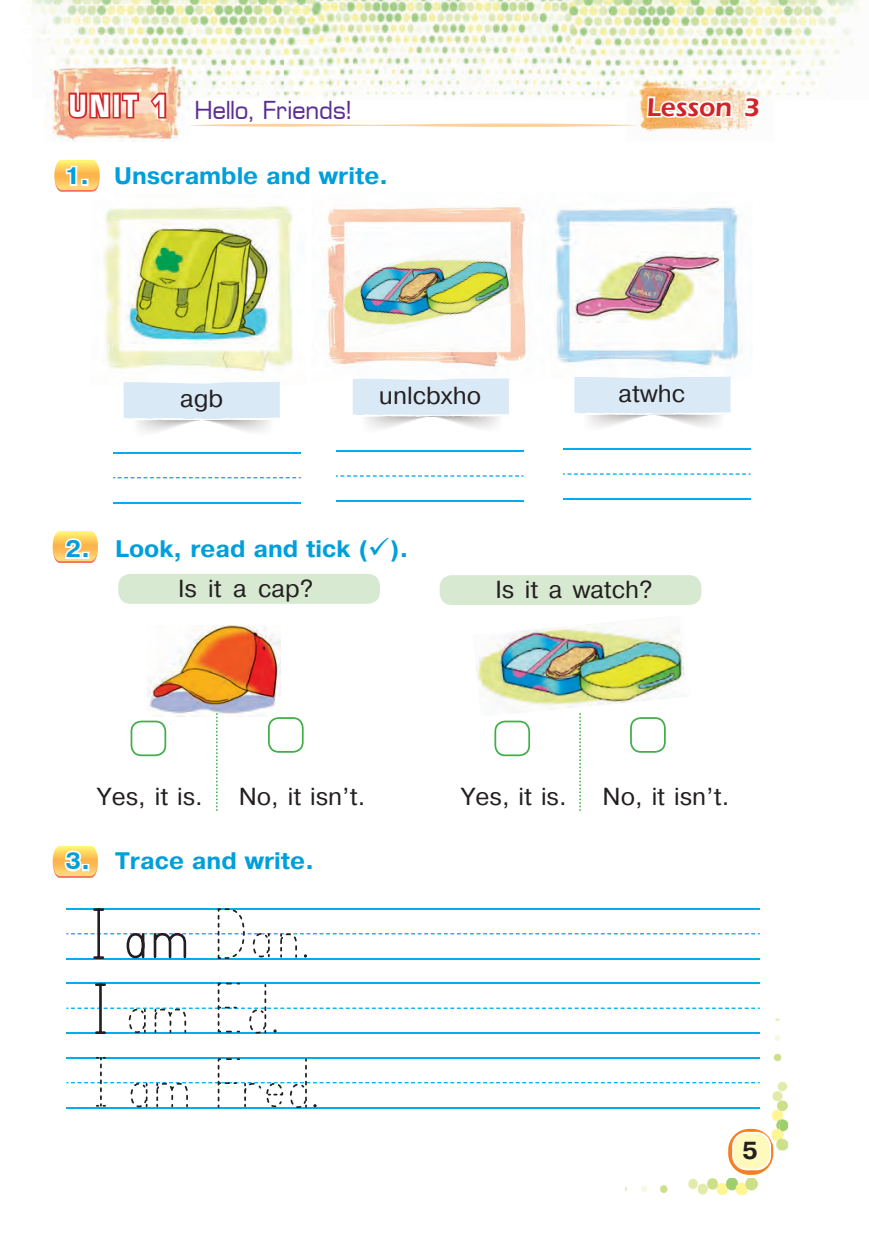
<style>
.page{position:relative;width:869px;height:1241px;background:#fff}
.page>*{position:absolute;margin:0;border:0;box-sizing:border-box;transform-origin:0 0}
.t1{font:29.75px "Euro Style Normal";letter-spacing:.05em;color:#5b2e91}
.t2{font:700 29.75px "Europe";color:#fff;scale:.78 1}
.t3{font:26.25px "Eras CE Black";color:#d1232a}
.t4{font:24.5px "Pragmatica CTT";color:#231f20}
.t5{font:700 24.5px "Pragmatica CTT";color:#231f20}
.t6{font:700 22.75px "Ukrainian Pragmatica";color:#009fda}
</style>
<div class="page">
<svg style="left:727px;top:1128px;width:45px;height:46px"></svg>
<img style="left:28px;top:0;width:162px;height:96px">
<img style="left:762px;top:0;width:98px;height:97px">
<img style="left:771px;top:1018px;width:16px;height:132px">
<svg style="left:731px;top:1131px;width:41px;height:39px;background:#fdecb9"></svg>
<img style="left:779px;top:1107px;width:8px;height:39px">
<img style="left:625px;top:1178px;width:131px;height:16px">
<img style="left:640px;top:69px;width:134px;height:63px">
<img style="left:45px;top:57px;width:144px;height:85px">
<svg style="left:67px;top:91px;width:45px;height:30px"></svg>
<div style="left:113px;top:93px;width:8px;height:25px;border:4px solid #d1232a"></div>
<svg style="left:120px;top:91px;width:21px;height:29px"></svg>
<svg style="left:148px;top:89px;width:20px;height:31px"></svg>
<div style="left:439px;top:575px;width:262px;height:30px;background:#d8e9d2;border-radius:12px"></div>
<div style="left:118px;top:573px;width:262px;height:30px;background:#d8e9d2;border-radius:12px"></div>
<svg style="left:53px;top:531px;width:45px;height:32px"></svg>
<div style="left:82px;top:551px;width:7px;height:8px;border:4px solid #fff"></div>
<svg style="left:53px;top:846px;width:45px;height:31px"></svg>
<div style="left:82px;top:863px;width:7px;height:8px;border:4px solid #fff"></div>
<img style="left:104px;top:205px;width:189px;height:180px">
<svg style="left:54px;top:160px;width:45px;height:32px"></svg>
<img style="left:104px;top:222px;width:183px;height:121px">
<img style="left:324px;top:206px;width:202px;height:175px">
<img style="left:335px;top:236px;width:183px;height:105px">
<img style="left:555px;top:207px;width:187px;height:171px">
<img style="left:570px;top:251px;width:152px;height:71px">
<img style="left:147px;top:625px;width:133px;height:91px">
<img style="left:476px;top:624px;width:209px;height:91px">
<svg style="left:130px;top:720px;width:36px;height:36px"></svg>
<svg style="left:268px;top:717px;width:35px;height:35px"></svg>
<svg style="left:494px;top:720px;width:36px;height:36px"></svg>
<svg style="left:630px;top:717px;width:35px;height:35px"></svg>
<svg style="left:216px;top:713px;width:1px;height:97px"></svg>
<svg style="left:579px;top:713px;width:1px;height:97px"></svg>
<hr style="left:66px;top:957px;width:693px;height:2px;background:#00aeef">
<svg style="left:66px;top:908px;width:693px;height:50px"></svg>
<svg style="left:66px;top:982px;width:693px;height:51px"></svg>
<svg style="left:66px;top:1056px;width:693px;height:51px"></svg>
<svg style="left:352px;top:378px;width:156px;height:51px"></svg>
<svg style="left:574px;top:376px;width:156px;height:51px"></svg>
<svg style="left:124px;top:382px;width:156px;height:50px"></svg>
<svg style="left:113px;top:477px;width:187px;height:1px"></svg>
<hr style="left:113px;top:502px;width:187px;height:1px;background:#00aeef">
<hr style="left:113px;top:452px;width:187px;height:1px;background:#00aeef">
<svg style="left:336px;top:475px;width:187px;height:1px"></svg>
<hr style="left:336px;top:500px;width:187px;height:1px;background:#00aeef">
<hr style="left:336px;top:450px;width:187px;height:2px;background:#00aeef">
<svg style="left:563px;top:473px;width:187px;height:1px"></svg>
<hr style="left:562px;top:498px;width:188px;height:1px;background:#00aeef">
<hr style="left:562px;top:448px;width:188px;height:2px;background:#00aeef">
<svg style="left:190px;top:0;width:572px;height:127px"></svg>
<p class="t2" style="left:69px;top:88px;width:129px">UNIT 1</p>
<p class="t3" style="left:646px;top:93px;width:115px">Lesson 3</p>
<p class="t1" style="left:196px;top:98px;width:156px">Hello, Friends!</p>
<p class="t6" style="left:64px;top:163px;width:325px">1. Unscramble and write.</p>
<p class="t4" style="left:180px;top:385px;width:44px">agb</p>
<p class="t4" style="left:379px;top:382px;width:104px">unlcbxho</p>
<p class="t4" style="left:618px;top:380px;width:68px">atwhc</p>
<p class="t6" style="left:65px;top:536px;width:344px">2. Look, read and tick (✓).</p>
<p class="t4" style="left:178px;top:574px;width:137px">Is it a cap?</p>
<p class="t4" style="left:495px;top:575px;width:159px">Is it a watch?</p>
<p class="t4" style="left:97px;top:782px;width:107px">Yes, it is.</p>
<p class="t4" style="left:238px;top:782px;width:128px">No, it isn’t.</p>
<p class="t4" style="left:460px;top:782px;width:107px">Yes, it is.</p>
<p class="t4" style="left:602px;top:782px;width:128px">No, it isn’t.</p>
<p class="t6" style="left:65px;top:848px;width:250px">3. Trace and write.</p>
<p class="t5" style="left:742px;top:1137px;width:17px">5</p>
</div>
